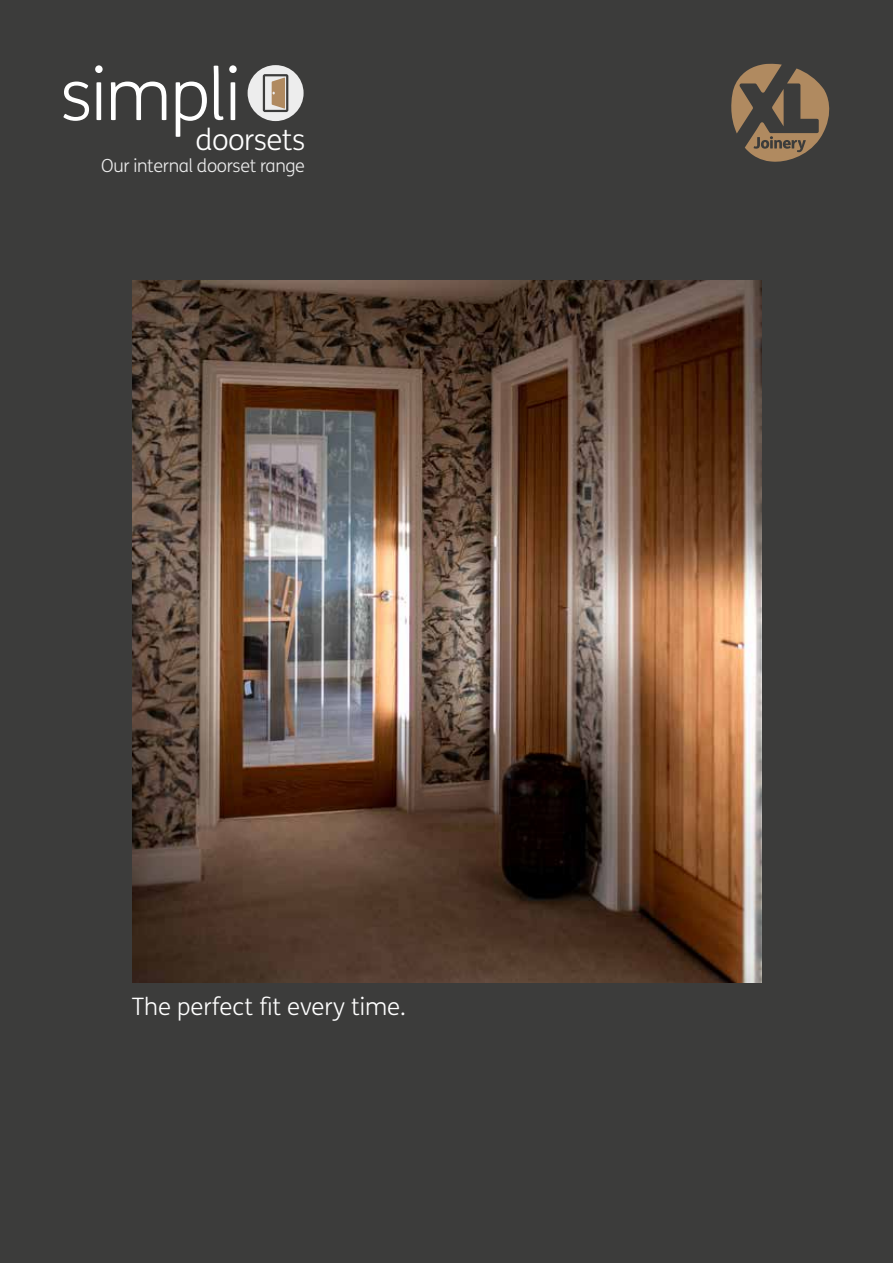
<style>
.page{position:relative;width:893px;height:1263px;background:#3c3c3b}
.page>*{position:absolute;margin:0;border:0;box-sizing:border-box;transform-origin:0 0}
.t1{font:300 71.7px "FS Me";letter-spacing:-.02em;color:#fff}
.t2{font:300 29.4px "FS Me";letter-spacing:-.02em;color:#fff}
.t3{font:300 24px "FS Me";color:#fff}
.t4{font:300 18px "FS Me";letter-spacing:-.02em;color:#ededed}
</style>
<div class="page">
<img style="left:132px;top:281px;width:630px;height:701px">
<div style="left:248px;top:65px;width:56px;height:56px;background:#ededed;border-radius:50%"></div>
<svg style="left:263px;top:74px;width:25px;height:38px"></svg>
<svg style="left:731px;top:63px;width:99px;height:99px"></svg>
<h1 class="t1" style="left:60px;top:46px;width:182px">simpli</h1>
<p class="t2" style="left:196px;top:119px;width:111px">doorsets</p>
<p class="t4" style="left:101px;top:153px;width:205px">Our internal doorset range</p>
<p class="t3" style="left:132px;top:990px;width:276px">The perfect fit every time.</p>
</div>
